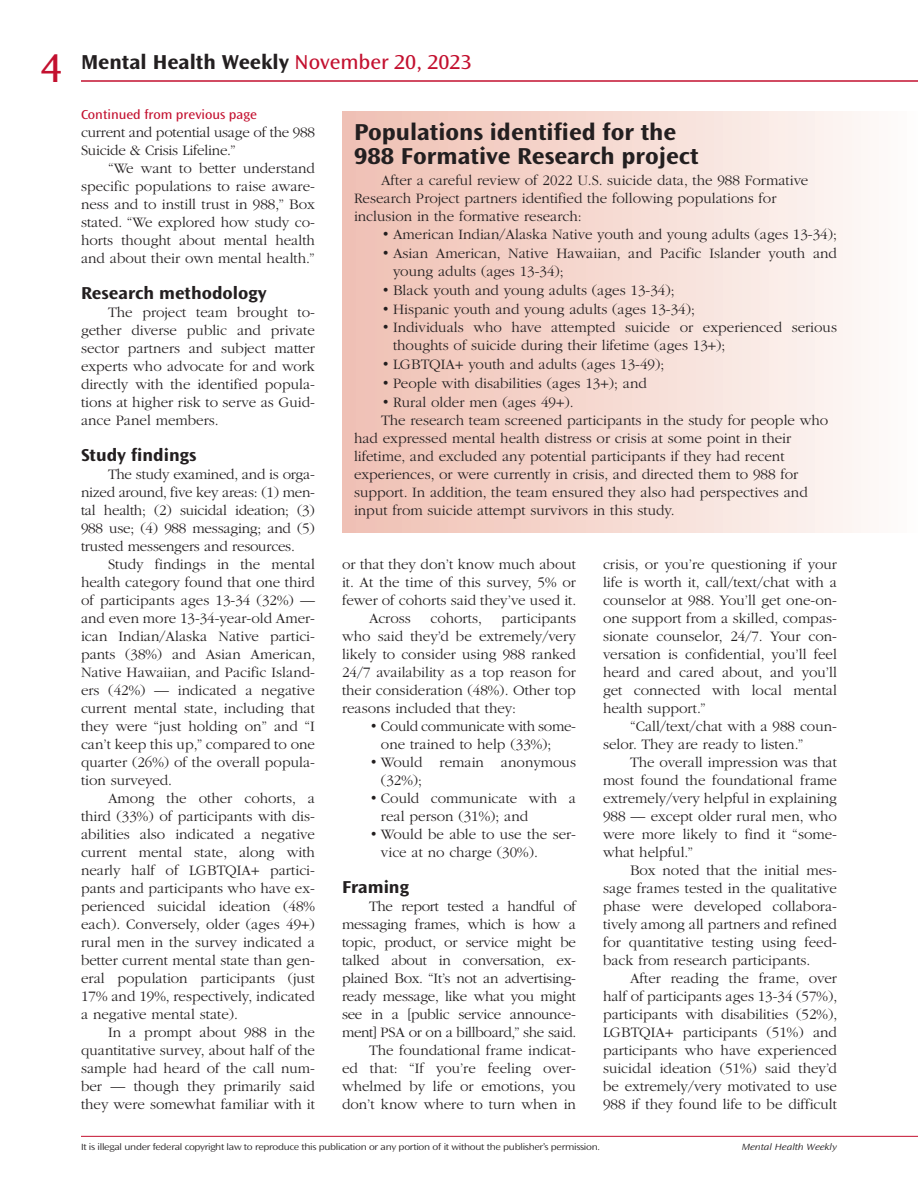
<style>
.page{position:relative;width:918px;height:1188px;background:#fff}
.page>*{position:absolute;margin:0;border:0;box-sizing:border-box;transform-origin:0 0}
.t1{font:semi-expanded 42px "Ocean Sans Std";color:#c3102f}
.t2{font:700 semi-expanded 24px/24px "Ocean Sans Std";color:#231f20}
.t3{font:700 semi-expanded 21px "Ocean Sans Std";color:#231f20}
.t4{font:700 semi-expanded 18px "Ocean Sans Std";color:#231f20}
.t5{font:300 15px/18px "ITC Garamond Std";color:#231f20;text-align:justify}
.t6{font:300 15px/18px "ITC Garamond Std";letter-spacing:-.02em;color:#231f20}
.t7{font:semi-expanded 13.5px "Ocean Sans Std";color:#c3102f}
.t8{font:300 expanded 9.3px "Ocean Sans Std";letter-spacing:-.03em;color:#231f20}
.t9{font:italic 300 expanded 9.3px "Ocean Sans Std";color:#231f20}
.s1{font-weight:400;color:#c3102f}
</style>
<div class="page">
<hr style="left:81px;top:1136px;width:837px;height:1px;background:#c3102f">
<hr style="left:81px;top:81px;width:837px;height:1px;background:#c3102f">
<div style="left:342px;top:111px;width:576px;height:422px;background:linear-gradient(to right,#efbfb2,#fefcfa)"></div>
<h1 class="t1" style="left:41px;top:45px;width:24px">4</h1>
<h3 class="t3" style="left:81px;top:50px;width:392px">Mental Health Weekly <span class="s1">November 20, 2023</span></h3>
<p class="t7" style="left:81px;top:107px;width:177px">Continued from previous page</p>
<p class="t5" style="left:81px;top:123px;width:235px">current and potential usage of the 988<br>Suicide &amp; Crisis Lifeline.”</p>
<p class="t5" style="left:81px;top:159px;width:236px;text-indent:27px">“We want to better understand specific populations to raise aware&shy;ness and to instill trust in 988,” Box stated. “We explored how study co&shy;horts thought about mental health and about their own mental health.”</p>
<p class="t4" style="left:81px;top:282px;width:187px">Research methodology</p>
<p class="t5" style="left:81px;top:303px;width:236px;text-indent:27px">The project team brought to&shy;gether diverse public and private sector partners and subject matter experts who advocate for and work directly with the identified popula&shy;tions at higher risk to serve as Guid&shy;ance Panel members.</p>
<p class="t4" style="left:81px;top:444px;width:117px">Study findings</p>
<p class="t5" style="left:81px;top:465px;width:235px;text-indent:27px">The study examined, and is orga&shy;nized around, five key areas: (1) men&shy;tal health; (2) suicidal ideation; (3)<br>988 use; (4) 988 messaging; and (5) trusted messengers and resources.</p>
<p class="t5" style="left:81px;top:555px;width:236px;text-indent:27px">Study findings in the mental health category found that one third of participants ages 13-34 (32%) — and even more 13-34-year-old Amer&shy;ican Indian/Alaska Native partici&shy;pants (38%) and Asian American, Native Hawaiian, and Pacific Island&shy;ers (42%) — indicated a negative current mental state, including that they were “just holding on” and “I can’t keep this up,” compared to one quarter (26%) of the overall popula&shy;tion surveyed.</p>
<p class="t5" style="left:81px;top:789px;width:236px;text-indent:27px">Among the other cohorts, a third (33%) of participants with dis&shy;abilities also indicated a negative current mental state, along with nearly half of LGBTQIA+ partici&shy;pants and participants who have ex&shy;perienced suicidal ideation (48% each). Conversely, older (ages 49+) rural men in the survey indicated a better current mental state than gen&shy;eral population participants (just 17% and 19%, respectively, indicated a negative mental state).</p>
<p class="t5" style="left:81px;top:1023px;width:235px;text-indent:27px">In a prompt about 988 in the quantitative survey, about half of the sample had heard of the call num&shy;ber — though they primarily said they were somewhat familiar with it</p>
<h2 class="t2" style="left:354px;top:121px;width:346px">Populations identified for the<br>988 Formative Research project</h2>
<p class="t5" style="left:354px;top:171px;width:456px;text-align:left;text-indent:27px">After a careful review of 2022 U.S. suicide data, the 988 Formative<br>Research Project partners identified the following populations for inclusion in the formative research:</p>
<p class="t5" style="left:381px;top:226px;width:457px">• American Indian/Alaska Native youth and young adults (ages 13-34);</p>
<p class="t5" style="left:393px;top:245px;width:446px;text-indent:-12px">• Asian American, Native Hawaiian, and Pacific Islander youth and young adults (ages 13-34);</p>
<p class="t5" style="left:381px;top:281px;width:295px">• Black youth and young adults (ages 13-34);</p>
<p class="t5" style="left:381px;top:300px;width:316px">• Hispanic youth and young adults (ages 13-34);</p>
<p class="t5" style="left:393px;top:319px;width:446px;text-indent:-12px">• Individuals who have attempted suicide or experienced serious thoughts of suicide during their lifetime (ages 13+);</p>
<p class="t5" style="left:381px;top:356px;width:285px">• LGBTQIA+ youth and adults (ages 13-49);</p>
<p class="t5" style="left:381px;top:374px;width:267px">• People with disabilities (ages 13+); and</p>
<p class="t5" style="left:381px;top:393px;width:194px">• Rural older men (ages 49+).</p>
<p class="t5" style="left:381px;top:412px;width:449px">The research team screened participants in the study for people who</p>
<p class="t5" style="left:354px;top:430px;width:439px">had expressed mental health distress or crisis at some point in their</p>
<p class="t5" style="left:354px;top:448px;width:432px">lifetime, and excluded any potential participants if they had recent</p>
<p class="t5" style="left:354px;top:466px;width:446px">experiences, or were currently in crisis, and directed them to 988 for</p>
<p class="t5" style="left:354px;top:484px;width:455px">support. In addition, the team ensured they also had perspectives and</p>
<p class="t5" style="left:354px;top:502px;width:322px">input from suicide attempt survivors in this study.</p>
<p class="t5" style="left:603px;top:555px;width:236px">crisis, or you’re questioning if your life is worth it, call/text/chat with a counselor at 988. You’ll get one-on&shy;one support from a skilled, compas&shy;sionate counselor, 24/7. Your con&shy;versation is confidential, you’ll feel heard and cared about, and you’ll get connected with local mental health support.”</p>
<p class="t5" style="left:603px;top:717px;width:235px;text-indent:27px">“Call/text/chat with a 988 coun&shy;selor. They are ready to listen.”</p>
<p class="t5" style="left:603px;top:753px;width:236px;text-indent:27px">The overall impression was that most found the foundational frame extremely/very helpful in explaining 988 — except older rural men, who were more likely to find it “some&shy;what helpful.”</p>
<p class="t5" style="left:603px;top:861px;width:236px;text-indent:27px">Box noted that the initial mes&shy;sage frames tested in the qualitative phase were developed collabora&shy;tively among all partners and refined for quantitative testing using feed&shy;back from research participants.</p>
<p class="t5" style="left:603px;top:969px;width:236px;text-indent:27px">After reading the frame, over half of participants ages 13-34 (57%), participants with disabilities (52%), LGBTQIA+ participants (51%) and participants who have experienced suicidal ideation (51%) said they’d be extremely/very motivated to use 988 if they found life to be difficult</p>
<p class="t5" style="left:342px;top:555px;width:236px">or that they don’t know much about</p>
<p class="t5" style="left:342px;top:573px;width:235px">it. At the time of this survey, 5% or</p>
<p class="t5" style="left:342px;top:591px;width:236px">fewer of cohorts said they’ve used it.</p>
<p class="t5" style="left:369px;top:609px;width:43px">Across</p>
<p class="t5" style="left:430px;top:609px;width:53px">cohorts,</p>
<p class="t5" style="left:342px;top:609px;width:236px;text-indent:159px">participants who said they’d be extremely/very likely to consider using 988 ranked 24/7 availability as a top reason for their consideration (48%). Other top reasons included that they:</p>
<p class="t6" style="left:381px;top:717px;width:197px;text-indent:-12px">• Could communicate with some&shy;one trained to help (33%);</p>
<p class="t5" style="left:381px;top:753px;width:197px;text-indent:-12px">• Would remain anonymous (32%);</p>
<p class="t5" style="left:381px;top:789px;width:196px;text-indent:-12px">• Could communicate with a real person (31%); and</p>
<p class="t5" style="left:381px;top:825px;width:196px;text-indent:-12px">• Would be able to use the ser&shy;vice at no charge (30%).</p>
<p class="t4" style="left:342px;top:876px;width:68px">Framing</p>
<p class="t6" style="left:342px;top:897px;width:236px;text-align:right">The report tested a handful of messaging frames, which is how a topic, product, or service might be talked about in conversation, ex&shy;plained Box. “It’s not an advertising&shy;ready message, like what you might see in a [public service announce&shy;ment] PSA or on a billboard,” she said.<br>The foundational frame indicat-<br>ed that: “If you’re feeling over&shy;whelmed by life or emotions, you don’t know where to turn when in</p>
<p class="t8" style="left:81px;top:1141px;width:521px">It is illegal under federal copyright law to reproduce this publication or any portion of it without the publisher’s permission.</p>
<p class="t9" style="left:742px;top:1142px;width:97px">Mental Health Weekly</p>
</div>
